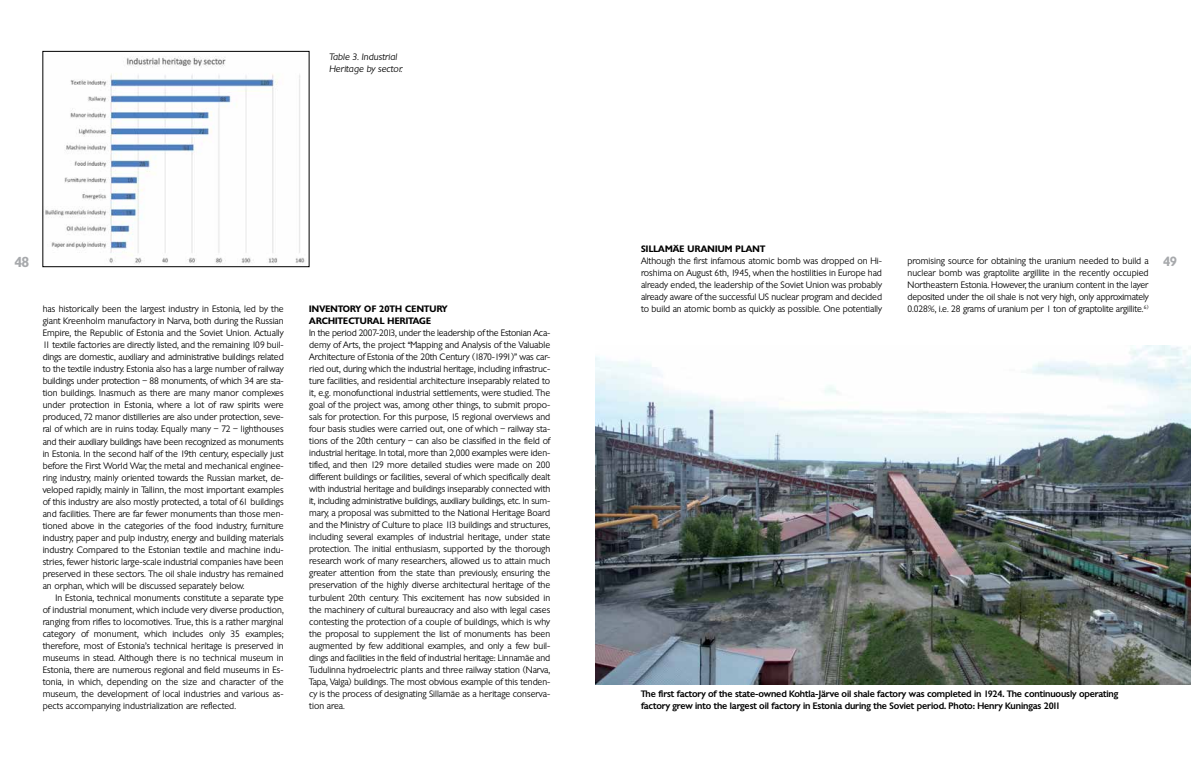
<style>
.page{position:relative;width:1191px;height:766px;background:#fff}
.page>*{position:absolute;margin:0;border:0;box-sizing:border-box;transform-origin:0 0}
.t1{font:600 14px "Chantilly";color:#a7a9ac}
.t2{font:600 13px "Chantilly";color:#a7a9ac}
.t3{font:300 9px/12px "Chantilly";color:#000;text-align:justify}
.t4{font:500 9px/12px "Chantilly";letter-spacing:-.01em;color:#000}
.t5{font:600 9px/12px "Chantilly";letter-spacing:.025em;color:#000}
.t6{font:italic 300 9px/12px "Chantilly";color:#000}
</style>
<div class="page">
<img style="left:45px;top:56px;width:260px;height:208px">
<div style="left:43px;top:51px;width:266px;height:216px;border:1px solid #000"></div>
<img style="left:595px;top:345px;width:596px;height:339px">
<p class="t6" style="left:329px;top:51px;width:75px">Table 3. Industrial<br>Heritage by sector.</p>
<h1 class="t1" style="left:14px;top:252px;width:16px">48</h1>
<p class="t3" style="left:43px;top:303px;width:242px">has historically been the largest industry in Estonia, led by the giant Kreenholm manufactory in Narva, both during the Russian Empire, the Republic of Estonia and the Soviet Union. Actually 11 textile factories are directly listed, and the remaining 109 buil&shy;dings are domestic, auxiliary and administrative buildings related to the textile industry. Estonia also has a large number of railway buildings under protection – 88 monuments, of which 34 are sta&shy;tion buildings. Inasmuch as there are many manor complexes under protection in Estonia, where a lot of raw spirits were produced, 72 manor distilleries are also under protection, seve&shy;ral of which are in ruins today. Equally many – 72 – lighthouses and their auxiliary buildings have been recognized as monuments in Estonia. In the second half of the 19th century, especially just before the First World War, the metal and mechanical enginee&shy;ring industry, mainly oriented towards the Russian market, de&shy;veloped rapidly, mainly in Tallinn, the most important examples of this industry are also mostly protected, a total of 61 buildings and facilities. There are far fewer monuments than those men&shy;tioned above in the categories of the food industry, furniture industry, paper and pulp industry, energy and building materials industry. Compared to the Estonian textile and machine indu&shy;stries, fewer historic large-scale industrial companies have been preserved in these sectors. The oil shale industry has remained an orphan, which will be discussed separately below.</p>
<p class="t3" style="left:43px;top:591px;width:242px;text-indent:13px">In Estonia, technical monuments constitute a separate type of industrial monument, which include very diverse production, ranging from rifles to locomotives. True, this is a rather marginal category of monument, which includes only 35 examples; therefore, most of Estonia’s technical heritage is preserved in museums in stead. Although there is no technical museum in Estonia, there are numerous regional and field museums in Es&shy;tonia, in which, depending on the size and character of the museum, the development of local industries and various as&shy;pects accompanying industrialization are reflected.</p>
<p class="t5" style="left:309px;top:303px;width:140px">INVENTORY OF 20TH CENTURY<br>ARCHITECTURAL HERITAGE</p>
<p class="t3" style="left:309px;top:327px;width:242px">In the period 2007-2013, under the leadership of the Estonian Aca&shy;demy of Arts, the project “Mapping and Analysis of the Valuable Architecture of Estonia of the 20th Century (1870-1991)” was car&shy;ried out, during which the industrial heritage, including infrastruc&shy;ture facilities, and residential architecture inseparably related to it, e.g. monofunctional industrial settlements, were studied. The goal of the project was, among other things, to submit propo&shy;sals for protection. For this purpose, 15 regional overviews and four basis studies were carried out, one of which – railway sta&shy;tions of the 20th century – can also be classified in the field of industrial heritage. In total, more than 2,000 examples were iden&shy;tified, and then 129 more detailed studies were made on 200 different buildings or facilities, several of which specifically dealt with industrial heritage and buildings inseparably connected with it, including administrative buildings, auxiliary buildings, etc. In sum&shy;mary, a proposal was submitted to the National Heritage Board and the Ministry of Culture to place 113 buildings and structures, including several examples of industrial heritage, under state protection. The initial enthusiasm, supported by the thorough research work of many researchers, allowed us to attain much greater attention from the state than previously, ensuring the preservation of the highly diverse architectural heritage of the turbulent 20th century. This excitement has now subsided in the machinery of cultural bureaucracy and also with legal cases contesting the protection of a couple of buildings, which is why the proposal to supplement the list of monuments has been augmented by few additional examples, and only a few buil&shy;dings and facilities in the field of industrial heritage: Linnamäe and Tudulinna hydroelectric plants and three railway station (Narva, Tapa, Valga) buildings. The most obvious example of this tenden&shy;cy is the process of designating Sillamäe as a heritage conserva&shy;tion area.</p>
<p class="t5" style="left:641px;top:243px;width:126px">SILLAMÄE URANIUM PLANT</p>
<p class="t3" style="left:641px;top:255px;width:242px">Although the first infamous atomic bomb was dropped on Hi&shy;roshima on August 6th, 1945, when the hostilities in Europe had already ended, the leadership of the Soviet Union was probably already aware of the successful US nuclear program and decided to build an atomic bomb as quickly as possible. One potentially</p>
<p class="t3" style="left:907px;top:255px;width:242px">promising source for obtaining the uranium needed to build a nuclear bomb was graptolite argillite in the recently occupied Northeastern Estonia. However, the uranium content in the layer deposited under the oil shale is not very high, only approximately 0.028%, i.e. 28 grams of uranium per 1 ton of graptolite argillite.<sup>6)</sup></p>
<h2 class="t2" style="left:1163px;top:252px;width:15px">49</h2>
<p class="t4" style="left:641px;top:687px;width:479px">The first factory of the state-owned Kohtla-Järve oil shale factory was completed in 1924. The continuously operating factory grew into the largest oil factory in Estonia during the Soviet period. Photo: Henry Kuningas 2011</p>
</div>
